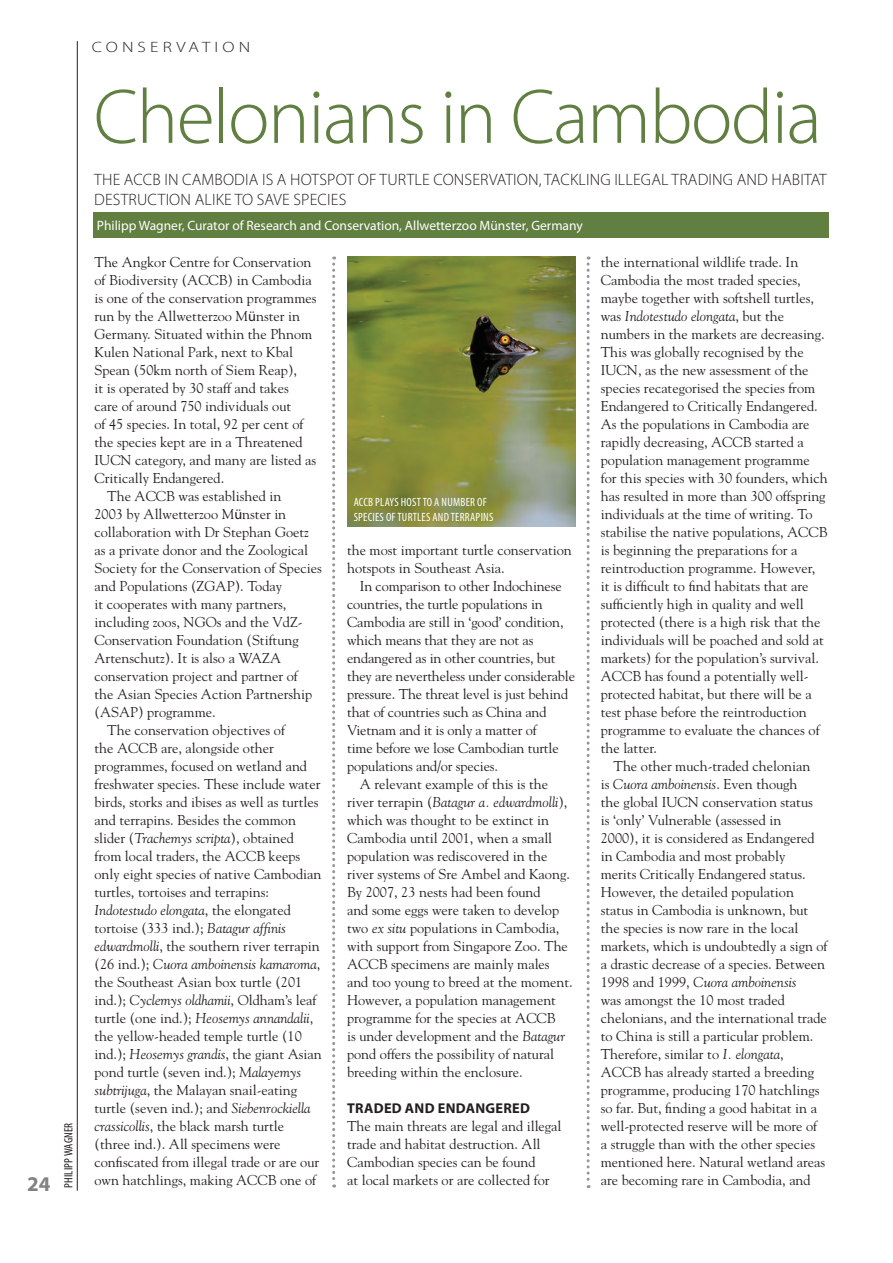
<style>
.page{position:relative;width:893px;height:1263px;background:#fff}
.page>*{position:absolute;margin:0;border:0;box-sizing:border-box;transform-origin:0 0}
.t1{font:300 78px "Myriad Pro";letter-spacing:-.02em;color:#607f41}
.t2{font:700 21px "Myriad Pro";color:#808285}
.t3{font:300 16.5px/19.5px "Myriad Pro";letter-spacing:.01em;color:#231f20}
.t4{font:300 15px "Myriad Pro";letter-spacing:.23em;color:#231f20;scale:1.2 1}
.t5{font:14.25px/18px "Goudy";color:#231f20}
.footnote{font:700 14.25px "Myriad Pro";letter-spacing:.02em;color:#231f20}
.t6{font:13.5px "Myriad Pro";color:#fff}
.t7{font:condensed 12px/14.4px "Myriad Pro";letter-spacing:.02em;color:#fff}
.t8{font:condensed 12px "Myriad Pro";letter-spacing:.02em;color:#231f20}
.s1{font-family:"Myriad Pro"}
.s2{font-style:italic}
</style>
<div class="page">
<hr style="left:77px;top:41px;width:1px;height:1150px;background:#231f20">
<svg style="left:332px;top:257px;width:3px;height:930px"></svg>
<svg style="left:587px;top:257px;width:3px;height:931px"></svg>
<div style="left:93px;top:212px;width:735px;height:26px;background:#607f41"></div>
<img style="left:347px;top:257px;width:228px;height:269px">
<p class="t2" style="left:27px;top:1170px;width:25px">24</p>
<p class="t8" style="left:61px;top:1188px;width:67px;rotate:-90deg">PHILIPP WAGNER</p>
<p class="t4" style="left:92px;top:38px;width:134px">CONSERVATION</p>
<p class="t1" style="left:94px;top:70px;width:730px">Chelonians in Cambodia</p>
<p class="t3" style="left:94px;top:170px;width:734px">THE ACCB IN CAMBODIA IS A HOTSPOT OF TURTLE CONSERVATION, TACKLING ILLEGAL TRADING AND HABITAT<br>DESTRUCTION ALIKE TO SAVE SPECIES</p>
<p class="t6" style="left:97px;top:217px;width:487px">Philipp Wagner, Curator of Research and Conservation, Allwetterzoo Münster, Germany</p>
<p class="t5" style="left:94px;top:253px;width:224px">The Angkor Centre for Conservation of Biodiversity (ACCB) in Cambodia is one of the conservation programmes run by the Allwetterzoo M<span class="s1">ü</span>nster in Germany. Situated within the Phnom Kulen National Park, next to Kbal Spean (50km north of Siem Reap),<br>it is operated by 30 staff and takes<br>care of around 750 individuals out<br>of 45 species. In total, 92 per cent of the species kept are in a Threatened IUCN category, and many are listed as Critically Endangered.</p>
<p class="t5" style="left:94px;top:487px;width:229px;text-indent:13px">The ACCB was established in<br>2003 by Allwetterzoo M<span class="s1">ü</span>nster in collaboration with Dr Stephan Goetz as a private donor and the Zoological Society for the Conservation of Species and Populations (ZGAP). Today<br>it cooperates with many partners, including zoos, NGOs and the VdZ-Conservation Foundation (Stiftung Artenschutz). It is also a WAZA conservation project and partner of<br>the Asian Species Action Partnership (ASAP) programme.</p>
<p class="t5" style="left:94px;top:721px;width:229px;text-indent:13px">The conservation objectives of<br>the ACCB are, alongside other programmes, focused on wetland and freshwater species. These include water birds, storks and ibises as well as turtles and terrapins. Besides the common slider (<span class="s2">Trachemys scripta</span>), obtained from local traders, the ACCB keeps only eight species of native Cambodian turtles, tortoises and terrapins:<br><span class="s2">Indotestudo elongata</span>, the elongated tortoise (333 ind.); <span class="s2">Batagur affinis edwardmolli</span>, the southern river terrapin (26 ind.); <span class="s2">Cuora amboinensis kamaroma</span>, the Southeast Asian box turtle (201 ind.); <span class="s2">Cyclemys oldhamii</span>, Oldham’s leaf turtle (one ind.); <span class="s2">Heosemys annandalii</span>, the yellow-headed temple turtle (10 ind.); <span class="s2">Heosemys grandis</span>, the giant Asian pond turtle (seven ind.); <span class="s2">Malayemys subtrijuga</span>, the Malayan snail-eating turtle (seven ind.); and <span class="s2">Siebenrockiella crassicollis</span>, the black marsh turtle (three ind.). All specimens were confiscated from illegal trade or are our own hatchlings, making ACCB one of</p>
<p class="t7" style="left:354px;top:495px;width:141px">ACCB PLAYS HOST TO A NUMBER OF<br>SPECIES OF TURTLES AND TERRAPINS</p>
<p class="t5" style="left:347px;top:541px;width:226px">the most important turtle conservation hotspots in Southeast Asia.</p>
<p class="t5" style="left:347px;top:577px;width:229px;text-indent:13px">In comparison to other Indochinese countries, the turtle populations in Cambodia are still in ‘good’ condition, which means that they are not as endangered as in other countries, but they are nevertheless under considerable pressure. The threat level is just behind that of countries such as China and Vietnam and it is only a matter of<br>time before we lose Cambodian turtle populations and/or species.</p>
<p class="t5" style="left:347px;top:775px;width:227px;text-indent:13px">A relevant example of this is the river terrapin (<span class="s2">Batagur a. edwardmolli</span>), which was thought to be extinct in Cambodia until 2001, when a small population was rediscovered in the river systems of Sre Ambel and Kaong.<br>By 2007, 23 nests had been found<br>and some eggs were taken to develop two <span class="s2">ex situ</span> populations in Cambodia, with support from Singapore Zoo. The ACCB specimens are mainly males and too young to breed at the moment.<br>However, a population management programme for the species at ACCB<br>is under development and the <span class="s2">Batagur </span>pond offers the possibility of natural breeding within the enclosure.</p>
<p class="footnote" style="left:347px;top:1099px;width:184px">TRADED AND ENDANGERED</p>
<p class="t5" style="left:347px;top:1117px;width:216px">The main threats are legal and illegal trade and habitat destruction. All Cambodian species can be found<br>at local markets or are collected for</p>
<p class="t5" style="left:601px;top:253px;width:228px">the international wildlife trade. In Cambodia the most traded species, maybe together with softshell turtles, was <span class="s2">Indotestudo elongata</span>, but the numbers in the markets are decreasing.<br>This was globally recognised by the IUCN, as the new assessment of the species recategorised the species from Endangered to Critically Endangered.<br>As the populations in Cambodia are rapidly decreasing, ACCB started a population management programme for this species with 30 founders, which has resulted in more than 300 offspring individuals at the time of writing. To stabilise the native populations, ACCB is beginning the preparations for a reintroduction programme. However, it is difficult to find habitats that are sufficiently high in quality and well protected (there is a high risk that the individuals will be poached and sold at markets) for the population’s survival.<br>ACCB has found a potentially well&shy;protected habitat, but there will be a test phase before the reintroduction programme to evaluate the chances of the latter.</p>
<p class="t5" style="left:601px;top:757px;width:228px;text-indent:13px">The other much-traded chelonian<br>is <span class="s2">Cuora amboinensis</span>. Even though<br>the global IUCN conservation status<br>is ‘only’ Vulnerable (assessed in<br>2000), it is considered as Endangered in Cambodia and most probably<br>merits Critically Endangered status.<br>However, the detailed population status in Cambodia is unknown, but the species is now rare in the local markets, which is undoubtedly a sign of a drastic decrease of a species. Between 1998 and 1999, <span class="s2">Cuora amboinensis<br></span>was amongst the 10 most traded chelonians, and the international trade to China is still a particular problem.<br>Therefore, similar to <span class="s2">I. elongata</span>,<br>ACCB has already started a breeding programme, producing 170 hatchlings so far. But, finding a good habitat in a well-protected reserve will be more of<br>a struggle than with the other species mentioned here. Natural wetland areas are becoming rare in Cambodia, and</p>
</div>
